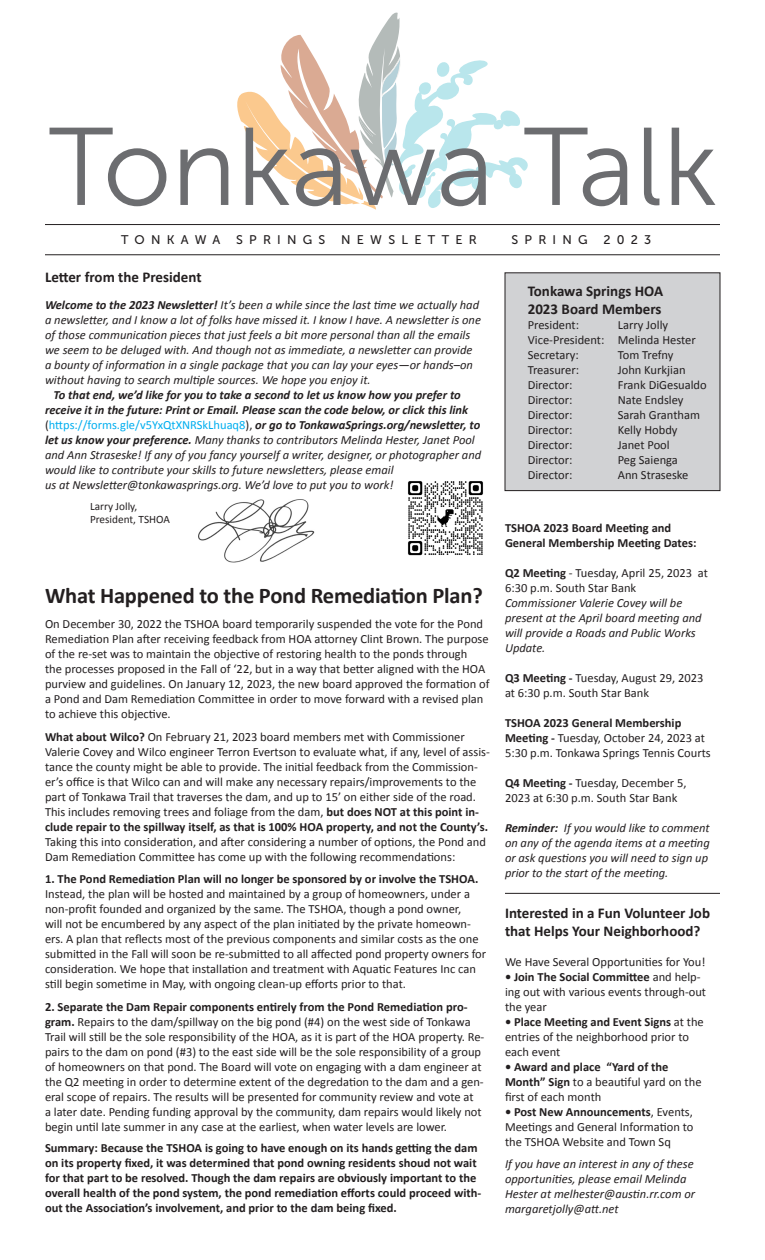
<style>
.page{position:relative;width:765px;height:1260px;background:#fff}
.page>*{position:absolute;margin:0;border:0;box-sizing:border-box;transform-origin:0 0}
.t1{font:110px "Museo Sans 300";color:#6c6d70}
.t2{font:700 22.5px "Calibri";letter-spacing:-.01em;color:#231f20}
.t3{font:700 15px/18px "Calibri";color:#231f20}
.t4{font:12.5px/15px "Calibri";color:#231f20}
.t5{font:italic 12.5px/15px "Calibri";color:#231f20}
.t6{font:700 12.5px/15px "Calibri";color:#231f20}
.t7{font:italic 700 12.5px "Calibri";color:#231f20}
.t8{font:12.5px "Museo Sans 500";letter-spacing:.5em;color:#231f20}
.t9{font:11.25px/13.5px "Calibri";color:#231f20}
.s1{font-weight:700}
.s2{font-weight:400;font-style:normal}
.s3{font-weight:400;font-style:normal;color:#00aeef}
</style>
<div class="page">
<div style="left:505px;top:273px;width:215px;height:218px;background:#d1d2d4"></div>
<svg style="left:237px;top:13px;width:291px;height:197px"></svg>
<hr style="left:45px;top:254px;width:675px;height:1px;background:#231f20">
<hr style="left:45px;top:224px;width:675px;height:1px;background:#231f20">
<img style="left:198px;top:500px;width:117px;height:62px">
<hr style="left:505px;top:893px;width:215px;height:1px;background:#231f20">
<img style="left:408px;top:481px;width:75px;height:75px">
<p class="t1" style="left:49px;top:108px;width:671px">Tonkawa Talk</p>
<p class="t8" style="left:121px;top:233px;width:101px">TONKAWA</p>
<p class="t8" style="left:236px;top:233px;width:91px">SPRINGS</p>
<p class="t8" style="left:341px;top:233px;width:137px">NEWSLETTER</p>
<p class="t8" style="left:511px;top:233px;width:78px">SPRING</p>
<p class="t8" style="left:603px;top:233px;width:49px">2023</p>
<p class="t3" style="left:45px;top:268px;width:158px">Letter from the President</p>
<p class="t5" style="left:45px;top:296px;width:436px"><span class="s1">Welcome to the 2023 Newsletter!</span> It’s been a while since the last time we actually had</p>
<p class="t5" style="left:45px;top:311px;width:438px">a newsletter, and I know a lot of folks have missed it. I know I have. A newsletter is one</p>
<p class="t5" style="left:45px;top:326px;width:427px">of those communication pieces that just feels a bit more personal than all the emails</p>
<p class="t5" style="left:45px;top:341px;width:429px">we seem to be deluged with. And though not as immediate, a newsletter can provide</p>
<p class="t5" style="left:45px;top:356px;width:429px">a bounty of information in a single package that you can lay your eyes—or hands–on</p>
<p class="t5" style="left:45px;top:371px;width:327px">without having to search multiple sources. We hope you enjoy it.</p>
<p class="t7" style="left:53px;top:387px;width:409px">To that end, we’d like for you to take a second to let us know how you prefer to</p>
<p class="t7" style="left:45px;top:402px;width:425px">receive it in the future: Print or Email. Please scan the code below, or click this link</p>
<p class="t7" style="left:45px;top:417px;width:437px"><span class="s2">(</span><span class="s3">https://forms.gle/v5YxQtXNRSkLhuaq8</span><span class="s2">),</span> or go to TonkawaSprings.org/newsletter, to</p>
<p class="t5" style="left:45px;top:431px;width:431px"><span class="s1">let us know your preference.</span> Many thanks to contributors Melinda Hester, Janet Pool</p>
<p class="t5" style="left:45px;top:446px;width:438px">and Ann Straseske! If any of you fancy yourself a writer, designer, or photographer and</p>
<p class="t5" style="left:45px;top:461px;width:350px">would like to contribute your skills to future newsletters, please email</p>
<p class="t5" style="left:45px;top:476px;width:350px">us at Newsletter@tonkawasprings.org. We’d love to put you to work!</p>
<p class="t9" style="left:90px;top:499px;width:82px">Larry Jolly,<br>President, TSHOA</p>
<p class="t3" style="left:528px;top:281px;width:137px">Tonkawa Springs HOA</p>
<p class="t3" style="left:528px;top:299px;width:135px">2023 Board Members</p>
<p class="t4" style="left:528px;top:317px;width:53px">President:</p>
<p class="t4" style="left:528px;top:317px;width:169px;text-indent:90px">Larry Jolly<br>Vice-President: Melinda Hester</p>
<p class="t4" style="left:528px;top:347px;width:53px">Secretary:</p>
<p class="t4" style="left:618px;top:347px;width:57px">Tom Trefny</p>
<p class="t4" style="left:528px;top:362px;width:53px">Treasurer:</p>
<p class="t4" style="left:618px;top:362px;width:69px">John Kurkjian</p>
<p class="t4" style="left:528px;top:377px;width:46px">Director:</p>
<p class="t4" style="left:618px;top:377px;width:91px">Frank DiGesualdo</p>
<p class="t4" style="left:528px;top:392px;width:46px">Director:</p>
<p class="t4" style="left:618px;top:392px;width:67px">Nate Endsley</p>
<p class="t4" style="left:528px;top:407px;width:46px">Director:</p>
<p class="t4" style="left:618px;top:407px;width:84px">Sarah Grantham</p>
<p class="t4" style="left:528px;top:422px;width:46px">Director:</p>
<p class="t4" style="left:618px;top:422px;width:61px">Kelly Hobdy</p>
<p class="t4" style="left:528px;top:437px;width:46px">Director:</p>
<p class="t4" style="left:618px;top:437px;width:53px">Janet Pool</p>
<p class="t4" style="left:528px;top:452px;width:46px">Director:</p>
<p class="t4" style="left:618px;top:452px;width:62px">Peg Saienga</p>
<p class="t4" style="left:528px;top:467px;width:46px">Director:</p>
<p class="t4" style="left:618px;top:467px;width:72px">Ann Straseske</p>
<p class="t6" style="left:505px;top:519px;width:193px">TSHOA 2023 Board Meeting and<br>General Membership Meeting Dates:</p>
<p class="t4" style="left:505px;top:564px;width:205px"><span class="s1">Q2 Meeting</span> - Tuesday, April 25, 2023 at<br>6:30 p.m. South Star Bank</p>
<p class="t5" style="left:505px;top:594px;width:198px">Commissioner Valerie Covey will be present at the April board meeting and will provide a Roads and Public Works<br>Update.</p>
<p class="t4" style="left:505px;top:669px;width:200px"><span class="s1">Q3 Meeting -</span> Tuesday, August 29, 2023 at 6:30 p.m. South Star Bank</p>
<p class="t4" style="left:505px;top:714px;width:207px"><span class="s1">TSHOA 2023 General Membership<br>Meeting -</span> Tuesday, October 24, 2023 at<br>5:30 p.m. Tonkawa Springs Tennis Courts</p>
<p class="t4" style="left:505px;top:774px;width:183px"><span class="s1">Q4 Meeting -</span> Tuesday, December 5,<br>2023 at 6:30 p.m. South Star Bank</p>
<p class="t5" style="left:505px;top:819px;width:206px"><span class="s1">Reminder:</span> If you would like to comment on any of the agenda items at a meeting or ask questions you will need to sign up prior to the start of the meeting.</p>
<p class="t2" style="left:45px;top:582px;width:439px">What Happened to the Pond Remediation Plan?</p>
<p class="t4" style="left:45px;top:616px;width:446px">On December 30, 2022 the TSHOA board temporarily suspended the vote for the Pond Remediation Plan after receiving feedback from HOA attorney Clint Brown. The purpose of the re-set was to maintain the objective of restoring health to the ponds through<br>the processes proposed in the Fall of ‘22, but in a way that better aligned with the HOA purview and guidelines. On January 12, 2023, the new board approved the formation of a Pond and Dam Remediation Committee in order to move forward with a revised plan to achieve this objective.</p>
<p class="t4" style="left:45px;top:729px;width:446px"><span class="s1">What about Wilco?</span> On February 21, 2023 board members met with Commissioner Valerie Covey and Wilco engineer Terron Evertson to evaluate what, if any, level of assis&shy;tance the county might be able to provide. The initial feedback from the Commission&shy;er’s office is that Wilco can and will make any necessary repairs/improvements to the part of Tonkawa Trail that traverses the dam, and up to 15’ on either side of the road.<br>This includes removing trees and foliage from the dam, <span class="s1">but does NOT at this point in&shy;clude repair to the spillway itself, as that is 100% HOA property, and not the County’s.<br></span>Taking this into consideration, and after considering a number of options, the Pond and Dam Remediation Committee has come up with the following recommendations:</p>
<p class="t4" style="left:45px;top:871px;width:443px"><span class="s1">1. The Pond Remediation Plan will no longer be sponsored by or involve the TSHOA.<br></span>Instead, the plan will be hosted and maintained by a group of homeowners, under a non-profit founded and organized by the same. The TSHOA, though a pond owner,<br>will not be encumbered by any aspect of the plan initiated by the private homeown&shy;ers. A plan that reflects most of the previous components and similar costs as the one submitted in the Fall will soon be re-submitted to all affected pond property owners for consideration. We hope that installation and treatment with Aquatic Features Inc can still begin sometime in May, with ongoing clean-up efforts prior to that.</p>
<p class="t4" style="left:45px;top:999px;width:441px"><span class="s1">2. Separate the Dam Repair components entirely from the Pond Remediation pro&shy;gram.</span> Repairs to the dam/spillway on the big pond (#4) on the west side of Tonkawa Trail will still be the sole responsibility of the HOA, as it is part of the HOA property. Re&shy;pairs to the dam on pond (#3) to the east side will be the sole responsibility of a group of homeowners on that pond. The Board will vote on engaging with a dam engineer at the Q2 meeting in order to determine extent of the degredation to the dam and a gen&shy;eral scope of repairs. The results will be presented for community review and vote at<br>a later date. Pending funding approval by the community, dam repairs would likely not begin until late summer in any case at the earliest, when water levels are lower.</p>
<p class="t6" style="left:45px;top:1140px;width:438px">Summary: Because the TSHOA is going to have enough on its hands getting the dam on its property fixed, it was determined that pond owning residents shoud not wait for that part to be resolved. Though the dam repairs are obviously important to the overall health of the pond system, the pond remediation efforts could proceed with&shy;out the Association’s involvement, and prior to the dam being fixed.</p>
<p class="t3" style="left:505px;top:904px;width:207px">Interested in a Fun Volunteer Job that Helps Your Neighborhood?</p>
<p class="t4" style="left:505px;top:954px;width:202px">We Have Several Opportunities for You!</p>
<p class="t4" style="left:505px;top:969px;width:203px"><span class="s1">• Join The Social Committee</span> and help&shy;ing out with various events through-out the year</p>
<p class="t4" style="left:505px;top:1014px;width:200px"><span class="s1">• Place Meeting and Event Signs</span> at the entries of the neighborhood prior to each event</p>
<p class="t4" style="left:505px;top:1059px;width:198px"><span class="s1">• Award and place “Yard of the<br>Month” Sign</span> to a beautiful yard on the first of each month</p>
<p class="t4" style="left:505px;top:1104px;width:190px;text-align:justify"><span class="s1">• Post New Announcements</span>, Events, Meetings and General Information to the TSHOA Website and Town Sq</p>
<p class="t5" style="left:505px;top:1155px;width:192px">If you have an interest in any of these opportunities, please email Melinda Hester at melhester@austin.rr.com or margaretjolly@att.net</p>
</div>
